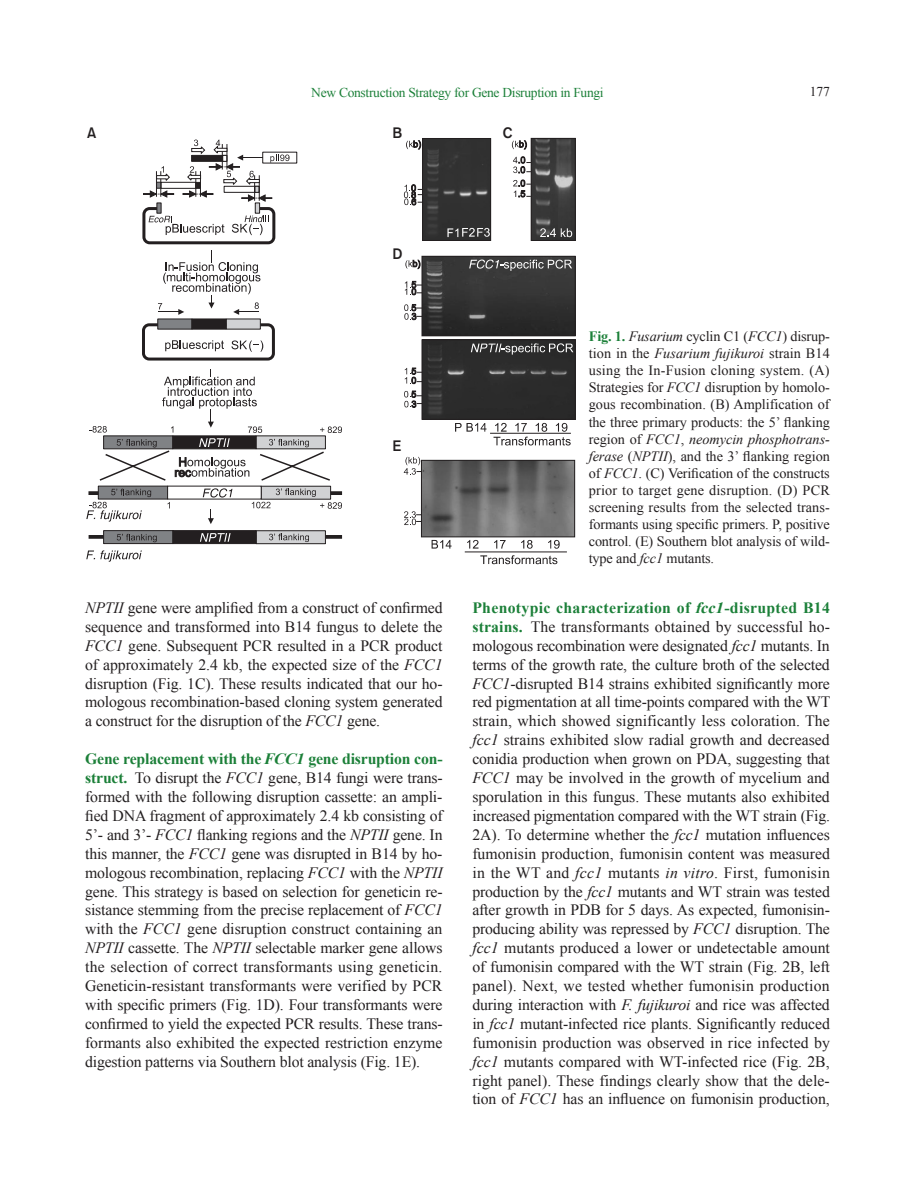
<style>
.page{position:relative;width:915px;height:1191px;background:#fff}
.page>*{position:absolute;margin:0;border:0;box-sizing:border-box;transform-origin:0 0}
.t1{font:15.75px/18.9px "Times New Roman";letter-spacing:-.01em;color:#231f20;text-align:justify}
.t2{font:15px "Gothic 725 BT Bold A";color:#231f20}
.t3{font:14.25px/17.1px "Times New Roman";letter-spacing:-.01em;color:#231f20;text-align:justify}
.t4{font:13.5px "Times New Roman";letter-spacing:-.02em;color:#1c8039}
.t5{font:13.5px "Times New Roman";color:#231f20}
.s1{font-style:italic}
.s2{font-weight:700;color:#1c8039}
.s3{font-weight:700;font-style:italic;color:#1c8039}
</style>
<div class="page">
<hr style="left:210px;top:370px;width:1px;height:53px;background:#231f20">
<div style="left:142px;top:207px;width:133px;height:37px;border:3px solid #231f20;border-radius:6px"></div>
<div style="left:160px;top:182px;width:36px;height:7px;background:#fff;border:1px solid #231f20"></div>
<div style="left:157px;top:203px;width:102px;height:13px;background:#fff"></div>
<svg style="left:255px;top:202px;width:5px;height:11px"></svg>
<svg style="left:156px;top:202px;width:5px;height:11px"></svg>
<div style="left:142px;top:323px;width:133px;height:37px;border:3px solid #231f20;border-radius:6px"></div>
<div style="left:157px;top:318px;width:35px;height:11px;background:#808285;border:1px solid #231f20"></div>
<div style="left:226px;top:318px;width:34px;height:11px;background:#d1d2d4"></div>
<div style="left:191px;top:318px;width:35px;height:11px;background:#231f20;border:1px solid #231f20"></div>
<svg style="left:165px;top:340px;width:59px;height:11px"></svg>
<svg style="left:162px;top:376px;width:95px;height:33px"></svg>
<svg style="left:208px;top:302px;width:6px;height:6px"></svg>
<hr style="left:211px;top:250px;width:1px;height:54px;background:#231f20">
<svg style="left:252px;top:502px;width:18px;height:6px"></svg>
<div style="left:98px;top:486px;width:70px;height:13px;background:#808285;border:1px solid #231f20"></div>
<div style="left:261px;top:486px;width:70px;height:13px;background:#d1d2d4;border:1px solid #231f20"></div>
<div style="left:167px;top:486px;width:94px;height:13px;background:#fff"></div>
<svg style="left:203px;top:488px;width:29px;height:9px"></svg>
<svg style="left:276px;top:488px;width:66px;height:21px"></svg>
<svg style="left:89px;top:535px;width:253px;height:4px"></svg>
<div style="left:103px;top:530px;width:70px;height:14px;background:#808285;border:1px solid #231f20"></div>
<div style="left:256px;top:530px;width:70px;height:14px;background:#d1d2d4;border:1px solid #231f20"></div>
<div style="left:172px;top:530px;width:84px;height:14px;background:#231f20;border:1px solid #231f20"></div>
<svg style="left:200px;top:533px;width:30px;height:9px"></svg>
<svg style="left:117px;top:534px;width:40px;height:8px"></svg>
<svg style="left:269px;top:533px;width:40px;height:9px"></svg>
<svg style="left:86px;top:489px;width:65px;height:32px"></svg>
<svg style="left:86px;top:550px;width:56px;height:12px"></svg>
<div style="left:152px;top:263px;width:119px;height:32px;background:#fff"></div>
<svg style="left:143px;top:166px;width:31px;height:31px"></svg>
<svg style="left:183px;top:139px;width:106px;height:63px"></svg>
<svg style="left:148px;top:216px;width:76px;height:19px"></svg>
<svg style="left:232px;top:215px;width:37px;height:20px"></svg>
<svg style="left:158px;top:303px;width:26px;height:12px"></svg>
<svg style="left:233px;top:302px;width:26px;height:13px"></svg>
<svg style="left:208px;top:509px;width:6px;height:15px"></svg>
<svg style="left:404px;top:184px;width:17px;height:21px"></svg>
<svg style="left:406px;top:140px;width:15px;height:9px"></svg>
<svg style="left:404px;top:304px;width:17px;height:16px"></svg>
<svg style="left:405px;top:281px;width:16px;height:14px"></svg>
<svg style="left:405px;top:260px;width:15px;height:9px"></svg>
<svg style="left:404px;top:391px;width:17px;height:17px"></svg>
<svg style="left:404px;top:368px;width:17px;height:16px"></svg>
<svg style="left:431px;top:540px;width:20px;height:8px"></svg>
<svg style="left:467px;top:540px;width:11px;height:8px"></svg>
<svg style="left:494px;top:540px;width:11px;height:8px"></svg>
<svg style="left:521px;top:540px;width:11px;height:8px"></svg>
<svg style="left:548px;top:540px;width:11px;height:8px"></svg>
<hr style="left:464px;top:551px;width:102px;height:1px;background:#231f20">
<svg style="left:480px;top:555px;width:77px;height:9px"></svg>
<svg style="left:404px;top:511px;width:17px;height:14px"></svg>
<svg style="left:403px;top:457px;width:18px;height:18px"></svg>
<svg style="left:231px;top:340px;width:32px;height:12px"></svg>
<svg style="left:89px;top:421px;width:253px;height:60px"></svg>
<svg style="left:163px;top:262px;width:97px;height:32px"></svg>
<svg style="left:421px;top:138px;width:154px;height:399px"></svg>
<p class="t4" style="left:311px;top:83px;width:294px">New Construction Strategy for Gene Disruption in Fungi</p>
<p class="t2" style="left:87px;top:124px;width:11px">A</p>
<p class="t2" style="left:392px;top:124px;width:11px">B</p>
<p class="t2" style="left:502px;top:124px;width:11px">C</p>
<p class="t2" style="left:392px;top:245px;width:12px">D</p>
<p class="t5" style="left:809px;top:83px;width:21px">177</p>
<p class="t2" style="left:392px;top:437px;width:11px">E</p>
<p class="t1" style="left:85px;top:598px;width:359px"><span class="s1">NPTII</span> gene were amplified from a construct of confirmed sequence and transformed into B14 fungus to delete the <span class="s1">FCC1</span> gene. Subsequent PCR resulted in a PCR product of approximately 2.4 kb, the expected size of the <span class="s1">FCC1 </span>disruption (Fig. 1C). These results indicated that our ho&shy;mologous recombination-based cloning system generated a construct for the disruption of the <span class="s1">FCC1</span> gene.</p>
<p class="t1" style="left:85px;top:749px;width:359px"><span class="s2">Gene replacement with the</span> <span class="s3">FCC1</span> <span class="s2">gene disruption con&shy;struct.</span> To disrupt the <span class="s1">FCC1</span> gene, B14 fungi were trans&shy;formed with the following disruption cassette: an ampli&shy;fied DNA fragment of approximately 2.4 kb consisting of 5’- and 3’- <span class="s1">FCC1</span> flanking regions and the <span class="s1">NPTII</span> gene. In this manner, the <span class="s1">FCC1</span> gene was disrupted in B14 by ho&shy;mologous recombination, replacing <span class="s1">FCC1</span> with the <span class="s1">NPTII </span>gene. This strategy is based on selection for geneticin re&shy;sistance stemming from the precise replacement of <span class="s1">FCC1 </span>with the <span class="s1">FCC1</span> gene disruption construct containing an <span class="s1">NPTII</span> cassette. The <span class="s1">NPTII</span> selectable marker gene allows the selection of correct transformants using geneticin.<br>Geneticin-resistant transformants were verified by PCR with specific primers (Fig. 1D). Four transformants were confirmed to yield the expected PCR results. These trans&shy;formants also exhibited the expected restriction enzyme digestion patterns via Southern blot analysis (Fig. 1E).</p>
<p class="t3" style="left:588px;top:327px;width:242px"><span class="s2">Fig. 1.</span> <span class="s1">Fusarium</span> cyclin C1 (<span class="s1">FCC1</span>) disrup&shy;tion in the <span class="s1">Fusarium fujikuroi</span> strain B14 using the In-Fusion cloning system. (A)<br>Strategies for <span class="s1">FCC1</span> disruption by homolo&shy;gous recombination. (B) Amplification of the three primary products: the 5’ flanking region of <span class="s1">FCC1</span>, <span class="s1">neomycin phosphotrans&shy;ferase</span> (<span class="s1">NPTII</span>), and the 3’ flanking region of <span class="s1">FCC1</span>. (C) Verification of the constructs prior to target gene disruption. (D) PCR screening results from the selected trans&shy;formants using specific primers. P, positive control. (E) Southern blot analysis of wild&shy;type and <span class="s1">fcc1</span> mutants.</p>
<p class="t1" style="left:472px;top:598px;width:359px"><span class="s2">Phenotypic characterization of</span> <span class="s3">fcc1</span><span class="s2">-disrupted B14 strains.</span> The transformants obtained by successful ho&shy;mologous recombination were designated <span class="s1">fcc1</span> mutants. In terms of the growth rate, the culture broth of the selected <span class="s1">FCC1</span>-disrupted B14 strains exhibited significantly more red pigmentation at all time-points compared with the WT strain, which showed significantly less coloration. The <span class="s1">fcc1</span> strains exhibited slow radial growth and decreased conidia production when grown on PDA, suggesting that <span class="s1">FCC1</span> may be involved in the growth of mycelium and sporulation in this fungus. These mutants also exhibited increased pigmentation compared with the WT strain (Fig.<br>2A). To determine whether the <span class="s1">fcc1</span> mutation influences fumonisin production, fumonisin content was measured in the WT and <span class="s1">fcc1</span> mutants <span class="s1">in vitro</span>. First, fumonisin production by the <span class="s1">fcc1</span> mutants and WT strain was tested after growth in PDB for 5 days. As expected, fumonisin&shy;producing ability was repressed by <span class="s1">FCC1</span> disruption. The <span class="s1">fcc1</span> mutants produced a lower or undetectable amount of fumonisin compared with the WT strain (Fig. 2B, left panel). Next, we tested whether fumonisin production during interaction with <span class="s1">F. fujikuroi</span> and rice was affected in <span class="s1">fcc1</span> mutant-infected rice plants. Significantly reduced fumonisin production was observed in rice infected by <span class="s1">fcc1</span> mutants compared with WT-infected rice (Fig. 2B, right panel). These findings clearly show that the dele&shy;tion of <span class="s1">FCC1</span> has an influence on fumonisin production,</p>
</div>
